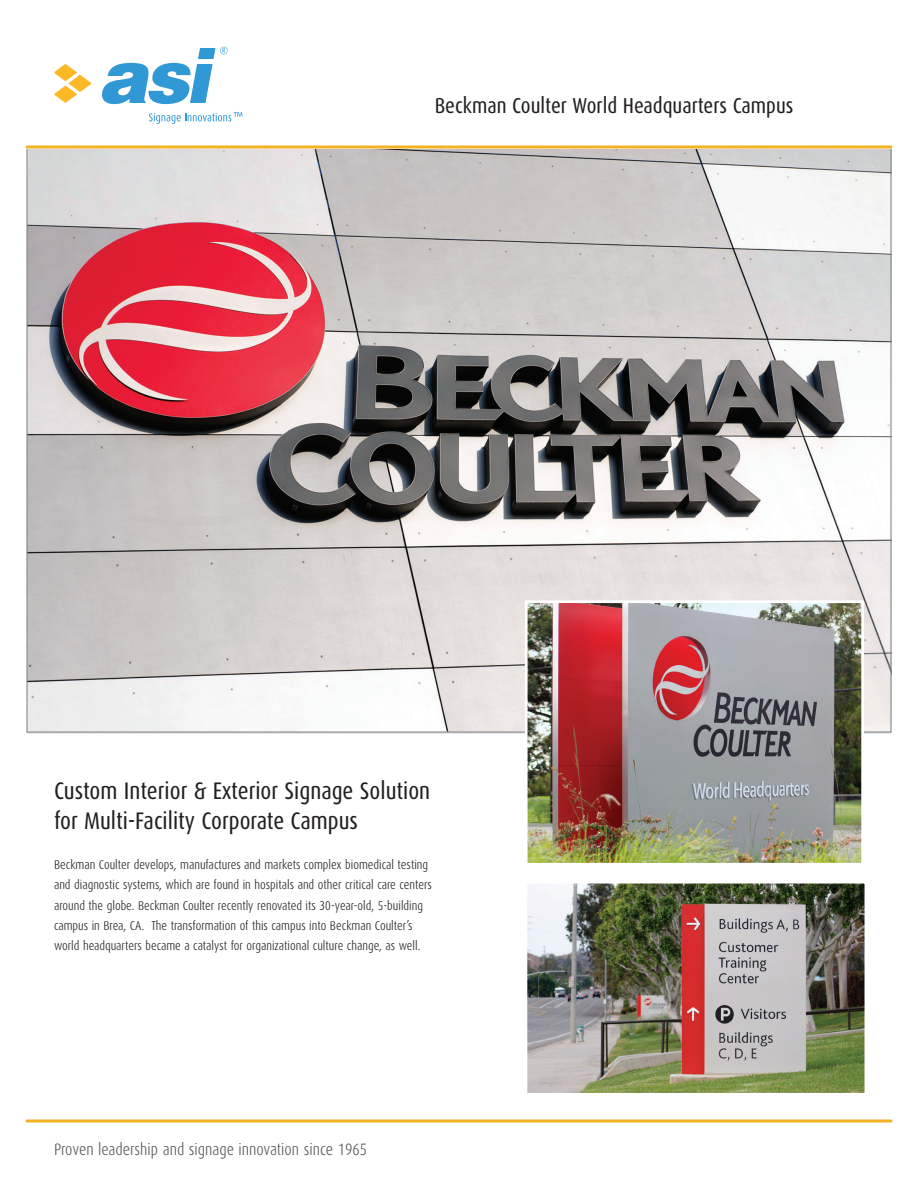
<style>
.page{position:relative;width:918px;height:1188px;background:#fff}
.page>*{position:absolute;margin:0;border:0;box-sizing:border-box;transform-origin:0 0}
.MOD_Body_Header{font:24px/30px "Dax Condensed";color:#231f20}
.MOD_Title{font:21.6px "Dax Condensed";color:#231f20}
.t1{font:300 16.5px "Dax Condensed";color:#57585a}
.MOD_Body_Copy{font:300 12.75px/20.2px "Dax Condensed";color:#231f20}
</style>
<div class="page">
<img style="left:28px;top:148px;width:862px;height:583px">
<hr style="left:27px;top:732px;width:864px;height:1px;background:#a8a9ad">
<img style="left:523px;top:599px;width:342px;height:264px">
<img style="left:527px;top:883px;width:338px;height:210px">
<svg style="left:54px;top:64px;width:38px;height:39px"></svg>
<svg style="left:102px;top:47px;width:126px;height:57px"></svg>
<svg style="left:149px;top:112px;width:93px;height:12px"></svg>
<hr style="left:27px;top:146px;width:864px;height:2px;background:#f3b124">
<hr style="left:27px;top:1119px;width:864px;height:3px;background:#f3b124">
<p class="MOD_Title" style="left:435px;top:94px;width:360px">Beckman Coulter World Headquarters Campus</p>
<p class="MOD_Body_Header" style="left:54px;top:776px;width:378px">Custom Interior &amp; Exterior Signage Solution for Multi-Facility Corporate Campus</p>
<p class="MOD_Body_Copy" style="left:54px;top:855px;width:379px">Beckman Coulter develops, manufactures and markets complex biomedical testing and diagnostic systems, which are found in hospitals and other critical care centers around the globe. Beckman Coulter recently renovated its 30-year-old, 5-building campus in Brea, CA. The transformation of this campus into Beckman Coulter’s world headquarters became a catalyst for organizational culture change, as well.</p>
<p class="t1" style="left:54px;top:1140px;width:315px">Proven leadership and signage innovation since 1965</p>
</div>
